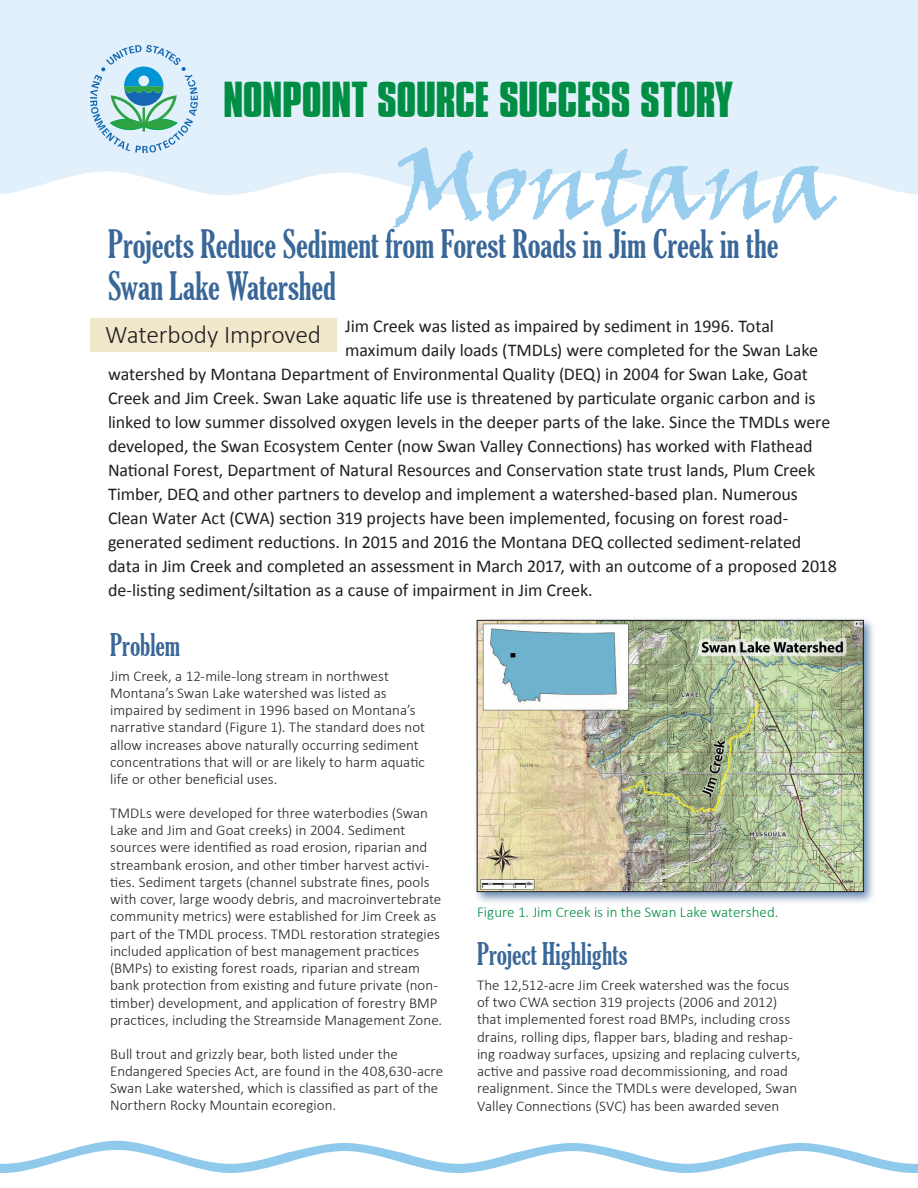
<style>
.page{position:relative;width:918px;height:1188px;background:#fff}
.page>*{position:absolute;margin:0;border:0;box-sizing:border-box;transform-origin:0 0}
.title_state_name{font:105px "Viner Hand ITC";letter-spacing:-.025em;color:#99ceee}
.title_line{font:700 43.5px "Compacta BT";letter-spacing:-.01em;color:#008e45}
.title_story{font:extra-condensed 37.5px/42px "Gloucester";color:#396798}
.subhead_1{font:extra-condensed 30px "Gloucester";color:#396798}
.title_restored{font:300 25.5px "Calibri";letter-spacing:-.01em;color:#231f20}
.body_text_intro{font:18px "Calibri";letter-spacing:-.005em;color:#231f20}
.body_text{font:300 15px/17.2px "Calibri";color:#231f20}
.t1{font:300 15px "Calibri";color:#008e45}
</style>
<div class="page">
<svg style="left:0;top:1141px;width:918px;height:32px"></svg>
<div style="left:0;top:0;width:918px;height:195px;background:#e1f0fa"></div>
<svg style="left:90px;top:45px;width:108px;height:108px;background:#add5dd"></svg>
<div style="left:90px;top:319px;width:246px;height:33px;background:#f1e8cc"></div>
<div style="left:473px;top:616px;width:403px;height:288px;background:#396798;opacity:.75"></div>
<img style="left:479px;top:622px;width:383px;height:268px">
<div style="left:477px;top:620px;width:387px;height:272px;border:1px solid #231f20"></div>
<h1 class="title_line" style="left:223px;top:73px;width:511px">NONPOINT SOURCE SUCCESS STORY</h1>
<h1 class="title_state_name" style="left:393px;top:118px;width:446px">Montana</h1>
<h1 class="title_story" style="left:108px;top:224px;width:672px">Projects Reduce Sediment from Forest Roads in Jim Creek in the<br>Swan Lake Watershed</h1>
<h2 class="title_restored" style="left:105px;top:319px;width:217px">Waterbody Improved</h2>
<p class="body_text_intro" style="left:345px;top:315px;width:430px">Jim Creek was listed as impaired by sediment in 1996. Total</p>
<p class="body_text_intro" style="left:345px;top:339px;width:474px">maximum daily loads (TMDLs) were completed for the Swan Lake</p>
<p class="body_text_intro" style="left:108px;top:363px;width:701px">watershed by Montana Department of Environmental Quality (DEQ) in 2004 for Swan Lake, Goat</p>
<p class="body_text_intro" style="left:108px;top:387px;width:709px">Creek and Jim Creek. Swan Lake aquatic life use is threatened by particulate organic carbon and is</p>
<p class="body_text_intro" style="left:108px;top:411px;width:724px">linked to low summer dissolved oxygen levels in the deeper parts of the lake. Since the TMDLs were</p>
<p class="body_text_intro" style="left:108px;top:435px;width:706px">developed, the Swan Ecosystem Center (now Swan Valley Connections) has worked with Flathead</p>
<p class="body_text_intro" style="left:108px;top:459px;width:709px">National Forest, Department of Natural Resources and Conservation state trust lands, Plum Creek</p>
<p class="body_text_intro" style="left:108px;top:483px;width:691px">Timber, DEQ and other partners to develop and implement a watershed-based plan. Numerous</p>
<p class="body_text_intro" style="left:108px;top:507px;width:682px">Clean Water Act (CWA) section 319 projects have been implemented, focusing on forest road-</p>
<p class="body_text_intro" style="left:108px;top:531px;width:695px">generated sediment reductions. In 2015 and 2016 the Montana DEQ collected sediment-related</p>
<p class="body_text_intro" style="left:108px;top:555px;width:730px">data in Jim Creek and completed an assessment in March 2017, with an outcome of a proposed 2018</p>
<p class="body_text_intro" style="left:108px;top:579px;width:486px">de-listing sediment/siltation as a cause of impairment in Jim Creek.</p>
<h2 class="subhead_1" style="left:110px;top:628px;width:72px">Problem</h2>
<p class="body_text" style="left:110px;top:667px;width:316px">Jim Creek, a 12-mile-long stream in northwest Montana’s Swan Lake watershed was listed as impaired by sediment in 1996 based on Montana’s narrative standard (Figure 1). The standard does not allow increases above naturally occurring sediment concentrations that will or are likely to harm aquatic life or other beneficial uses.</p>
<p class="body_text" style="left:110px;top:804px;width:334px">TMDLs were developed for three waterbodies (Swan Lake and Jim and Goat creeks) in 2004. Sediment sources were identified as road erosion, riparian and streambank erosion, and other timber harvest activi&shy;ties. Sediment targets (channel substrate fines, pools with cover, large woody debris, and macroinvertebrate community metrics) were established for Jim Creek as part of the TMDL process. TMDL restoration strategies included application of best management practices (BMPs) to existing forest roads, riparian and stream bank protection from existing and future private (non&shy;timber) development, and application of forestry BMP practices, including the Streamside Management Zone.</p>
<p class="body_text" style="left:110px;top:1045px;width:335px">Bull trout and grizzly bear, both listed under the Endangered Species Act, are found in the 408,630-acre Swan Lake watershed, which is classified as part of the Northern Rocky Mountain ecoregion.</p>
<p class="t1" style="left:477px;top:902px;width:303px">Figure 1. Jim Creek is in the Swan Lake watershed.</p>
<h2 class="subhead_1" style="left:477px;top:937px;width:152px">Project Highlights</h2>
<p class="body_text" style="left:477px;top:976px;width:325px">The 12,512-acre Jim Creek watershed was the focus of two CWA section 319 projects (2006 and 2012) that implemented forest road BMPs, including cross drains, rolling dips, flapper bars, blading and reshap&shy;ing roadway surfaces, upsizing and replacing culverts, active and passive road decommissioning, and road realignment. Since the TMDLs were developed, Swan Valley Connections (SVC) has been awarded seven</p>
</div>
